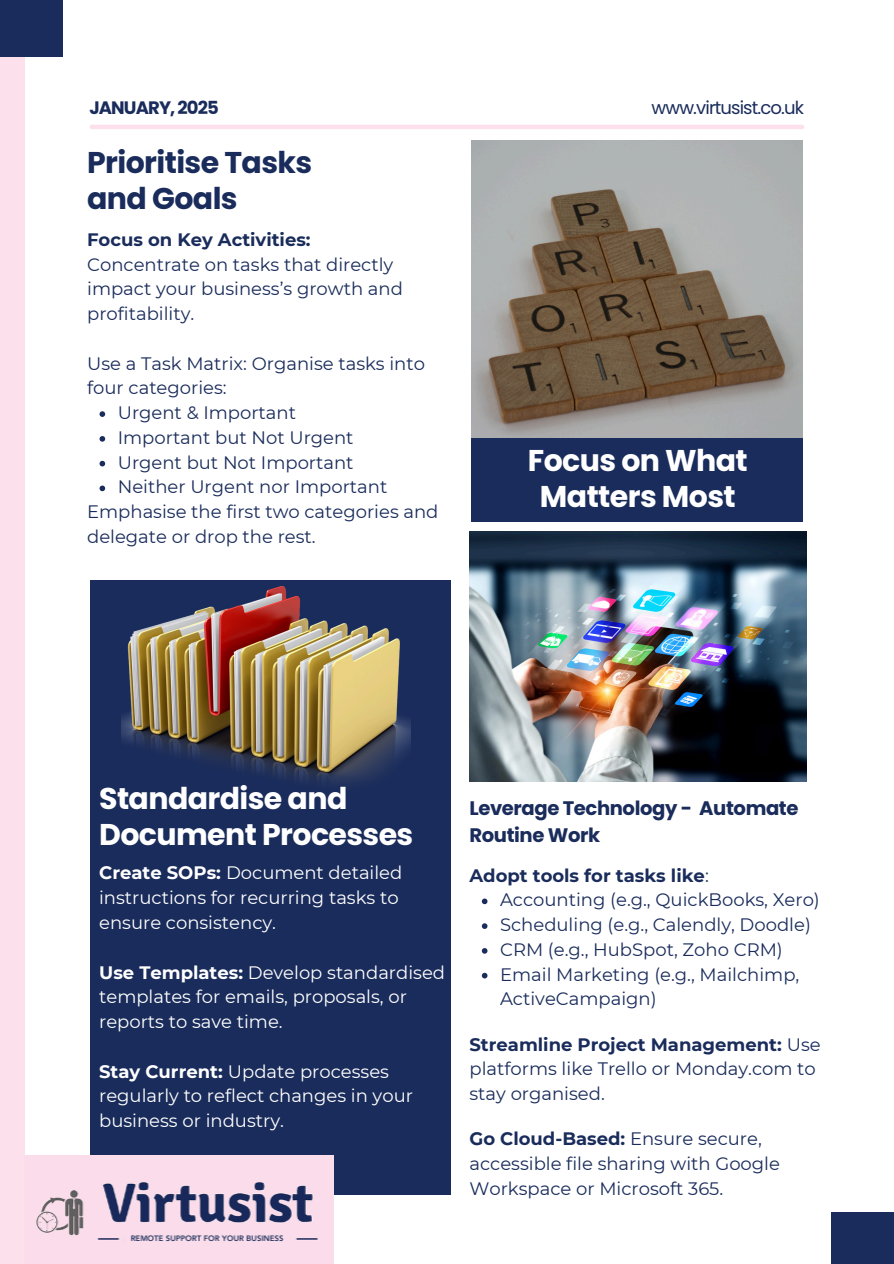
<style>
.page{position:relative;width:894px;height:1264px;background:#fff}
.page>*{position:absolute;margin:0;border:0;box-sizing:border-box;transform-origin:0 0}
.t1{font:700 30px/36px "Poppins";letter-spacing:-.02em;color:#fff;text-align:center}
.t2{font:700 30px/36px "Poppins";letter-spacing:-.02em;color:#1a2c5b}
.t3{font:700 19.5px/27px "Poppins";letter-spacing:-.02em;color:#1a2c5b}
.t4{font:18px/24.8px "Montserrat";color:#1a2c5b}
.t5{font:18px/24.8px "Montserrat";color:#fff}
.t6{font:700 18px "Montserrat";color:#1a2c5b}
.t7{font:18px "Poppins";letter-spacing:-.05em;color:#1a2c5b}
.t8{font:700 18px "Poppins";letter-spacing:-.05em;color:#1a2c5b}
.s1{font-weight:700}
.s2{font-weight:400}
</style>
<div class="page">
<div style="left:0;top:0;width:24px;height:1263px;background:#fce0ec"></div>
<img style="left:471px;top:140px;width:331px;height:298px">
<div style="left:0;top:0;width:63px;height:56px;background:#1a2c5b"></div>
<div style="left:831px;top:1212px;width:62px;height:51px;background:#1a2c5b"></div>
<div style="left:471px;top:438px;width:331px;height:83px;background:#1a2c5b"></div>
<div style="left:90px;top:580px;width:360px;height:614px;background:#1a2c5b"></div>
<img style="left:121px;top:586px;width:289px;height:196px">
<img style="left:469px;top:531px;width:337px;height:250px">
<svg style="left:99px;top:411px;width:6px;height:6px"></svg>
<svg style="left:99px;top:436px;width:6px;height:5px"></svg>
<svg style="left:99px;top:461px;width:6px;height:5px"></svg>
<svg style="left:99px;top:485px;width:6px;height:6px"></svg>
<svg style="left:481px;top:898px;width:6px;height:6px"></svg>
<svg style="left:481px;top:923px;width:6px;height:5px"></svg>
<svg style="left:481px;top:948px;width:6px;height:5px"></svg>
<svg style="left:481px;top:972px;width:6px;height:6px"></svg>
<img style="left:24px;top:1155px;width:309px;height:108px">
<hr style="left:92px;top:125px;width:709px;height:4px;background:#fce0ec">
<p class="t8" style="left:89px;top:95px;width:131px">JANUARY, 2025</p>
<p class="t7" style="left:651px;top:95px;width:154px">www.virtusist.co.uk</p>
<p class="t2" style="left:87px;top:144px;width:226px">Prioritise Tasks and Goals</p>
<h1 class="t6" style="left:87px;top:228px;width:225px">Focus on Key Activities:</h1>
<p class="t4" style="left:87px;top:252px;width:307px">Concentrate on tasks that directly</p>
<p class="t4" style="left:87px;top:276px;width:317px">impact your business’s growth and profitability.</p>
<p class="t4" style="left:87px;top:351px;width:339px">Use a Task Matrix: Organise tasks into</p>
<p class="t4" style="left:118px;top:375px;width:180px;text-indent:-31px">four categories:<br>Urgent &amp; Important</p>
<p class="t4" style="left:118px;top:425px;width:237px">Important but Not Urgent</p>
<p class="t4" style="left:118px;top:450px;width:237px">Urgent but Not Important</p>
<p class="t4" style="left:118px;top:474px;width:271px">Neither Urgent nor Important</p>
<p class="t4" style="left:87px;top:499px;width:353px">Emphasise the first two categories and delegate or drop the rest.</p>
<p class="t1" style="left:527px;top:442px;width:221px">Focus on What<br>Matters Most</p>
<p class="t1" style="left:99px;top:780px;width:315px;text-align:left">Standardise and<br>Document Processes</p>
<h1 class="t5" style="left:99px;top:860px;width:304px"><span class="s1">Create SOPs:</span> Document detailed instructions for recurring tasks to ensure consistency.</h1>
<p class="t5" style="left:99px;top:959px;width:347px"><span class="s1">Use Templates:</span> Develop standardised templates for emails, proposals, or reports to save time.</p>
<p class="t5" style="left:99px;top:1058px;width:315px"><span class="s1">Stay Current:</span> Update processes regularly to reflect changes in your business or industry.</p>
<p class="t3" style="left:469px;top:794px;width:330px">Leverage Technology - Automate<br>Routine Work</p>
<p class="t6" style="left:469px;top:864px;width:241px">Adopt tools for tasks like<span class="s2">:</span></p>
<p class="t4" style="left:500px;top:887px;width:321px">Accounting (e.g., QuickBooks, Xero)</p>
<h1 class="t4" style="left:500px;top:912px;width:312px">Scheduling (e.g., Calendly, Doodle)</h1>
<h3 class="t4" style="left:500px;top:937px;width:284px">CRM (e.g., HubSpot, Zoho CRM)</h3>
<p class="t4" style="left:500px;top:961px;width:301px">Email Marketing (e.g., Mailchimp,<br>ActiveCampaign)</p>
<p class="t4" style="left:469px;top:1031px;width:353px"><span class="s1">Streamline Project Management:</span> Use platforms like Trello or Monday.com to stay organised.</p>
<p class="t4" style="left:469px;top:1126px;width:312px"><span class="s1">Go Cloud-Based:</span> Ensure secure, accessible file sharing with Google<br>Workspace or Microsoft 365.</p>
</div>
